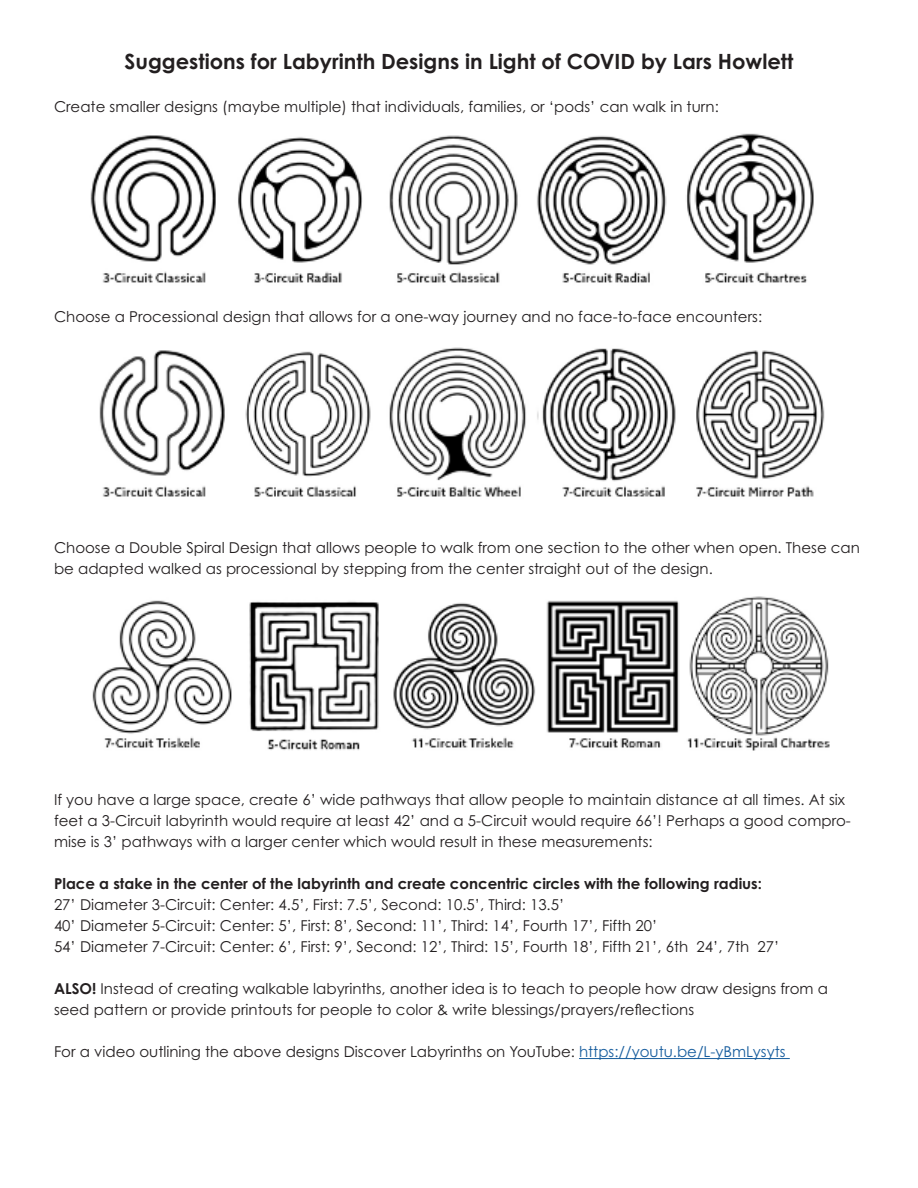
<style>
.page{position:relative;width:918px;height:1188px;background:#fff}
.page>*{position:absolute;margin:0;border:0;box-sizing:border-box;transform-origin:0 0}
.t1{font:700 21px "Century Gothic Pro";color:#231f20}
.t2{font:15px/21px "Century Gothic Pro";color:#231f20}
.t3{font:700 15px "Century Gothic Pro";color:#231f20}
.s1{font-weight:700}
.s2{color:#175d9e}
</style>
<div class="page">
<hr style="left:579px;top:1058px;width:211px;height:1px;background:#175d9e">
<img style="left:90px;top:133px;width:724px;height:150px">
<img style="left:99px;top:347px;width:726px;height:150px">
<img style="left:92px;top:596px;width:738px;height:155px">
<p class="t1" style="left:125px;top:49px;width:670px">Suggestions for Labyrinth Designs in Light of COVID by Lars Howlett</p>
<p class="t2" style="left:54px;top:96px;width:666px">Create smaller designs (maybe multiple) that individuals, families, or ‘pods’ can walk in turn:</p>
<p class="t2" style="left:54px;top:306px;width:710px">Choose a Processional design that allows for a one-way journey and no face-to-face encounters:</p>
<p class="t2" style="left:54px;top:537px;width:808px">Choose a Double Spiral Design that allows people to walk from one section to the other when open. These can be adapted walked as processional by stepping from the center straight out of the design.</p>
<p class="t2" style="left:54px;top:789px;width:798px">If you have a large space, create 6’ wide pathways that allow people to maintain distance at all times. At six feet a 3-Circuit labyrinth would require at least 42’ and a 5-Circuit would require 66’! Perhaps a good compro&shy;mise is 3’ pathways with a larger center which would result in these measurements:</p>
<p class="t3" style="left:54px;top:874px;width:710px">Place a stake in the center of the labyrinth and create concentric circles with the following radius:</p>
<p class="t2" style="left:54px;top:894px;width:512px">27’ Diameter 3-Circuit: Center: 4.5’, First: 7.5’, Second: 10.5’, Third: 13.5’</p>
<p class="t2" style="left:54px;top:915px;width:605px">40’ Diameter 5-Circuit: Center: 5’, First: 8’, Second: 11’, Third: 14’, Fourth 17’, Fifth 20’</p>
<p class="t2" style="left:54px;top:936px;width:727px">54’ Diameter 7-Circuit: Center: 6’, First: 9’, Second: 12’, Third: 15’, Fourth 18’, Fifth 21’, 6th 24’, 7th 27’</p>
<p class="t2" style="left:54px;top:978px;width:776px"><span class="s1">ALSO!</span> Instead of creating walkable labyrinths, another idea is to teach to people how draw designs from a seed pattern or provide printouts for people to color &amp; write blessings/prayers/reflections</p>
<p class="t2" style="left:54px;top:1041px;width:733px">For a video outlining the above designs Discover Labyrinths on YouTube: <span class="s2">https://youtu.be/L-yBmLysyts</span></p>
</div>
